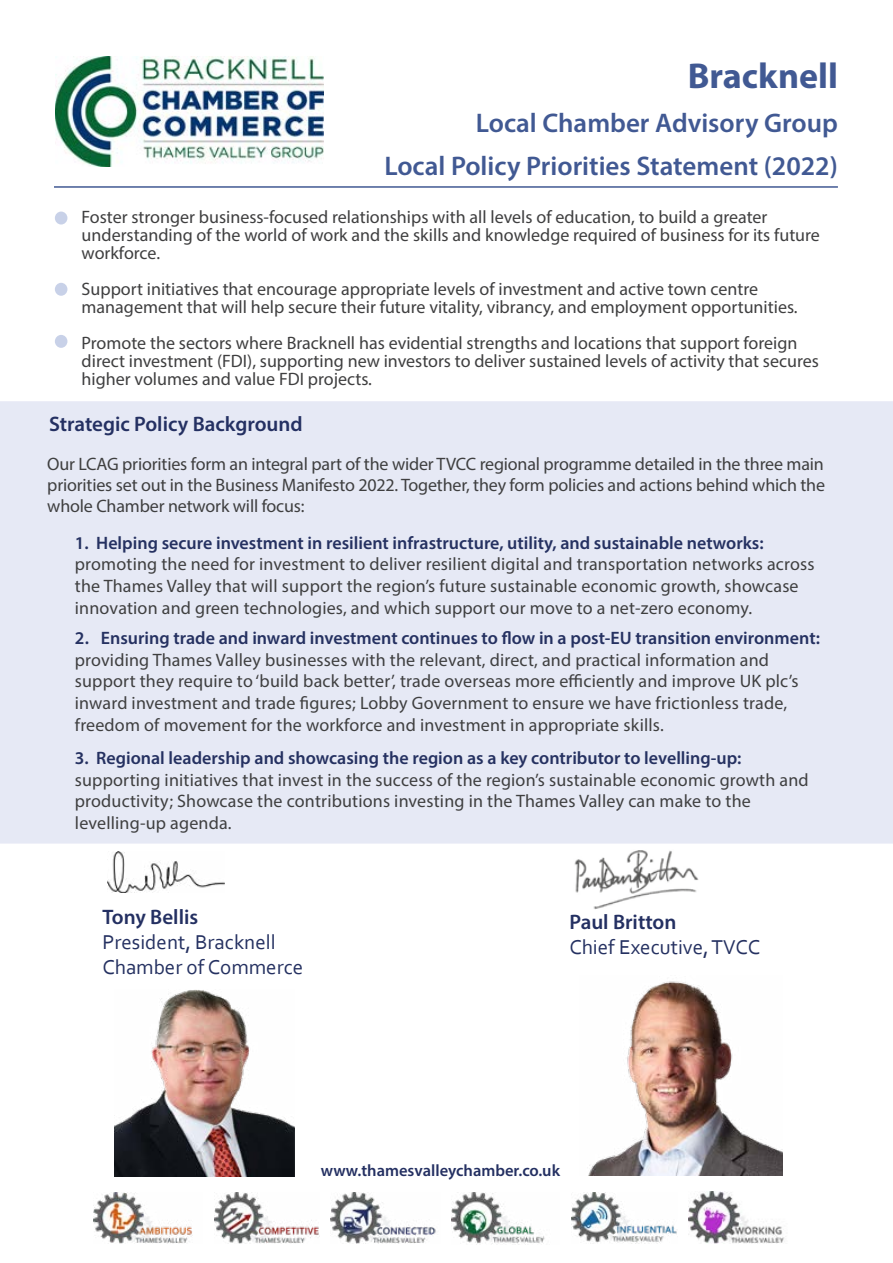
<style>
.page{position:relative;width:893px;height:1263px;background:#fff}
.page>*{position:absolute;margin:0;border:0;box-sizing:border-box;transform-origin:0 0}
.t1{font:700 36px "Myriad Pro";color:#415993}
.t2{font:600 27px/43.5px "Myriad Pro";color:#415993;text-align:right}
.t3{font:21px/25.2px "Corbel";color:#253161}
.t4{font:600 21px "Myriad Pro";color:#243062}
.t5{font:18px/21.6px "Myriad Pro";letter-spacing:.005em;color:#3f3f40}
.t6{font:600 18px "Myriad Pro";color:#253161}
.t7{font:600 16.5px "Myriad Pro";color:#243062}
</style>
<div class="page">
<hr style="left:54px;top:186px;width:784px;height:2px;background:#415993">
<img style="left:56px;top:56px;width:268px;height:111px">
<img style="left:114px;top:990px;width:180px;height:186px">
<img style="left:108px;top:852px;width:117px;height:40px">
<img style="left:588px;top:981px;width:195px;height:194px">
<img style="left:574px;top:850px;width:125px;height:59px">
<img style="left:571px;top:1192px;width:106px;height:51px">
<img style="left:214px;top:1193px;width:105px;height:50px">
<img style="left:689px;top:1192px;width:95px;height:51px">
<img style="left:331px;top:1192px;width:105px;height:51px">
<img style="left:452px;top:1192px;width:93px;height:52px">
<img style="left:94px;top:1193px;width:99px;height:50px">
<div style="left:0;top:401px;width:893px;height:443px;background:#e6e9f5"></div>
<div style="left:55px;top:283px;width:12px;height:13px;background:#c8d1e8;border-radius:50%"></div>
<div style="left:55px;top:212px;width:12px;height:13px;background:#c8d1e8;border-radius:50%"></div>
<div style="left:55px;top:335px;width:12px;height:13px;background:#c8d1e8;border-radius:50%"></div>
<h1 class="t1" style="left:688px;top:53px;width:152px">Bracknell</h1>
<h2 class="t2" style="left:384px;top:100px;width:455px">Local Chamber Advisory Group<br>Local Policy Priorities Statement (2022)</h2>
<p class="t5" style="left:82px;top:208px;width:740px;line-height:18px">Foster stronger business-focused relationships with all levels of education, to build a greater understanding of the world of work and the skills and knowledge required of business for its future workforce.</p>
<p class="t5" style="left:82px;top:280px;width:717px;line-height:18px">Support initiatives that encourage appropriate levels of investment and active town centre management that will help secure their future vitality, vibrancy, and employment opportunities.</p>
<p class="t5" style="left:82px;top:334px;width:739px;line-height:18px">Promote the sectors where Bracknell has evidential strengths and locations that support foreign direct investment (FDI), supporting new investors to deliver sustained levels of activity that secures higher volumes and value FDI projects.</p>
<p class="t4" style="left:49px;top:410px;width:255px">Strategic Policy Background</p>
<p class="t5" style="left:47px;top:453px;width:779px;line-height:21px;text-align:justify">Our LCAG priorities form an integral part of the wider TVCC regional programme detailed in the three main priorities set out in the Business Manifesto 2022. Together, they form policies and actions behind which the whole Chamber network will focus:</p>
<p class="t6" style="left:75px;top:531px;width:690px">1. Helping secure investment in resilient infrastructure, utility, and sustainable networks:</p>
<p class="t5" style="left:75px;top:553px;width:741px">promoting the need for investment to deliver resilient digital and transportation networks across the Thames Valley that will support the region’s future sustainable economic growth, showcase innovation and green technologies, and which support our move to a net-zero economy.</p>
<p class="t6" style="left:75px;top:627px;width:746px">2. Ensuring trade and inward investment continues to flow in a post-EU transition environment:</p>
<p class="t5" style="left:75px;top:649px;width:725px">providing Thames Valley businesses with the relevant, direct, and practical information and support they require to ‘build back better’, trade overseas more efficiently and improve UK plc’s inward investment and trade figures; Lobby Government to ensure we have frictionless trade, freedom of movement for the workforce and investment in appropriate skills.</p>
<p class="t6" style="left:75px;top:747px;width:668px">3. Regional leadership and showcasing the region as a key contributor to levelling-up:</p>
<p class="t5" style="left:75px;top:769px;width:735px">supporting initiatives that invest in the success of the region’s sustainable economic growth and productivity; Showcase the contributions investing in the Thames Valley can make to the levelling-up agenda.</p>
<p class="t4" style="left:102px;top:903px;width:97px">Tony Bellis</p>
<p class="t3" style="left:102px;top:929px;width:202px">President, Bracknell<br>Chamber of Commerce</p>
<p class="t4" style="left:569px;top:908px;width:109px">Paul Britton</p>
<p class="t3" style="left:569px;top:934px;width:192px">Chief Executive, TVCC</p>
<p class="t7" style="left:321px;top:1160px;width:241px">www.thamesvalleychamber.co.uk</p>
</div>
